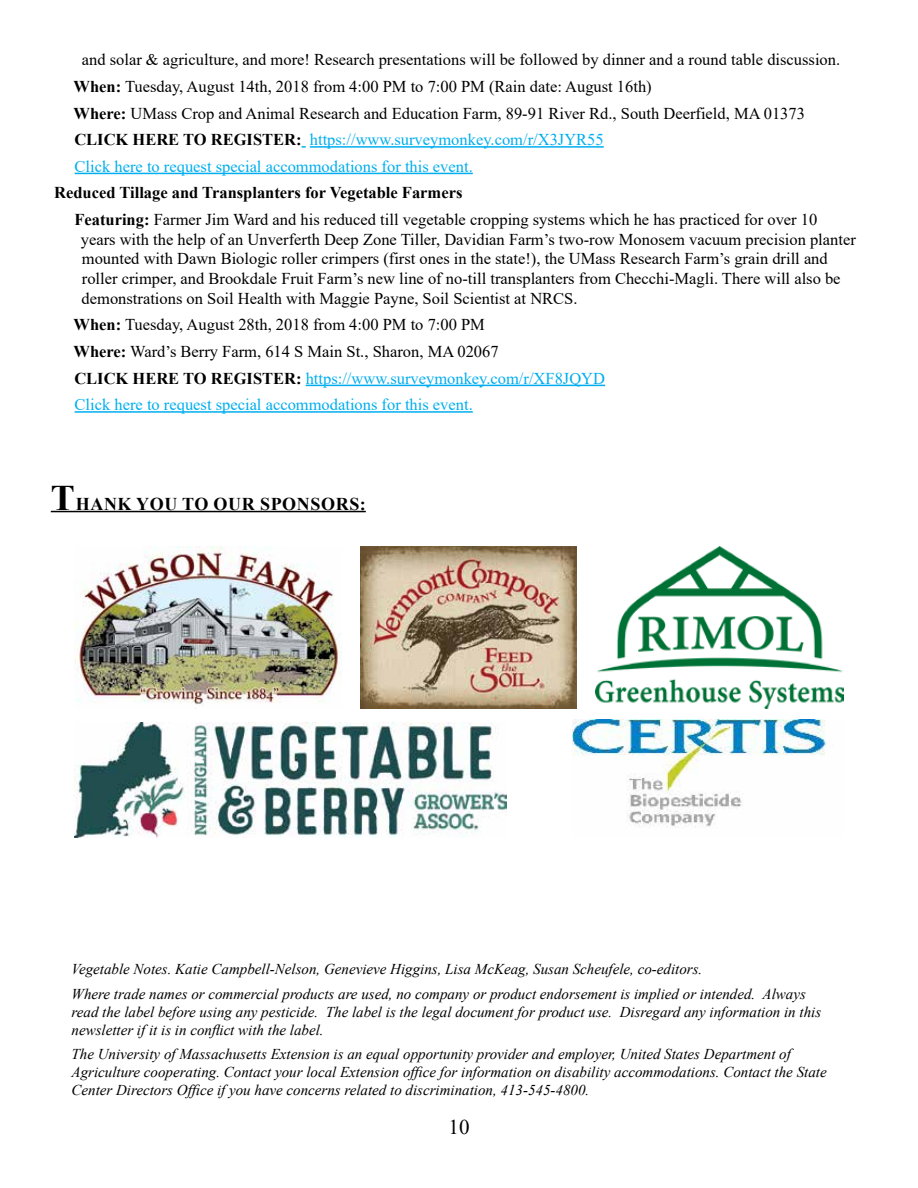
<style>
.page{position:relative;width:918px;height:1188px;background:#fff}
.page>*{position:absolute;margin:0;border:0;box-sizing:border-box;transform-origin:0 0}
.t1{font:21px "Times New Roman";color:#000}
.t2{font:700 18px "Times New Roman";letter-spacing:.035em;color:#000}
.t3{font:16.5px/26.5px "Times New Roman";color:#000}
.t4{font:16.5px/26.5px "Times New Roman";color:#00aeef}
.t5{font:italic 15px/18px "Times New Roman";color:#000}
.s1{font-weight:700}
.s2{color:#00aeef}
.s3{font-weight:700;color:#000}
.s4{color:#000}
.s5{font-size:36px}
</style>
<div class="page">
<hr style="left:310px;top:146px;width:294px;height:2px;background:#00aeef">
<hr style="left:75px;top:173px;width:398px;height:1px;background:#00aeef">
<hr style="left:306px;top:385px;width:299px;height:1px;background:#00aeef">
<hr style="left:75px;top:411px;width:398px;height:2px;background:#00aeef">
<hr style="left:51px;top:511px;width:315px;height:1px;background:#000">
<img style="left:74px;top:722px;width:432px;height:115px">
<img style="left:74px;top:546px;width:268px;height:160px">
<img style="left:361px;top:546px;width:216px;height:162px">
<img style="left:595px;top:546px;width:249px;height:162px">
<img style="left:573px;top:719px;width:253px;height:109px">
<p class="t3" style="left:74px;top:46px;width:768px;text-indent:8px">and solar &amp; agriculture, and more! Research presentations will be followed by dinner and a round table discussion.<br><span class="s1">When:</span> Tuesday, August 14th, 2018 from 4:00 PM to 7:00 PM (Rain date: August 16th)<br><span class="s1">Where:</span> UMass Crop and Animal Research and Education Farm, 89-91 River Rd., South Deerfield, MA 01373<br><span class="s1">CLICK HERE TO REGISTER:</span> <span class="s2">https://www.surveymonkey.com/r/X3JYR55<br>Click here to request special accommodations for this event.</span></p>
<p class="t3" style="left:74px;top:179px;width:745px;text-indent:-20px"><span class="s1">Reduced Tillage and Transplanters for Vegetable Farmers<br>Featuring:</span> Farmer Jim Ward and his reduced till vegetable cropping systems which he has practiced for over 10</p>
<p class="t3" style="left:81px;top:229px;width:777px;line-height:19.8px">years with the help of an Unverferth Deep Zone Tiller, Davidian Farm’s two-row Monosem vacuum precision planter mounted with Dawn Biologic roller crimpers (first ones in the state!), the UMass Research Farm’s grain drill and roller crimper, and Brookdale Fruit Farm’s new line of no-till transplanters from Checchi-Magli. There will also be demonstrations on Soil Health with Maggie Payne, Soil Scientist at NRCS.</p>
<p class="t4" style="left:74px;top:311px;width:533px"><span class="s3">When:</span> <span class="s4">Tuesday, August 28th, 2018 from 4:00 PM to 7:00 PM<br></span><span class="s3">Where:</span> <span class="s4">Ward’s Berry Farm, 614 S Main St., Sharon, MA 02067<br></span><span class="s3">CLICK HERE TO REGISTER:</span> https://www.surveymonkey.com/r/XF8JQYD Click here to request special accommodations for this event.</p>
<p class="t2" style="left:51px;top:491px;width:316px"><span class="s5">T</span>HANK YOU TO OUR SPONSORS:</p>
<p class="t5" style="left:72px;top:956px;width:736px;line-height:24.8px">Vegetable Notes. Katie Campbell-Nelson, Genevieve Higgins, Lisa McKeag, Susan Scheufele, co-editors.<br>Where trade names or commercial products are used, no company or product endorsement is implied or intended. Always</p>
<p class="t5" style="left:72px;top:1002px;width:751px">read the label before using any pesticide. The label is the legal document for product use. Disregard any information in this newsletter if it is in conflict with the label.</p>
<p class="t5" style="left:72px;top:1045px;width:757px">The University of Massachusetts Extension is an equal opportunity provider and employer, United States Department of<br>Agriculture cooperating. Contact your local Extension office for information on disability accommodations. Contact the State<br>Center Directors Office if you have concerns related to discrimination, 413-545-4800.</p>
<p class="t1" style="left:448px;top:1112px;width:22px">10</p>
</div>
